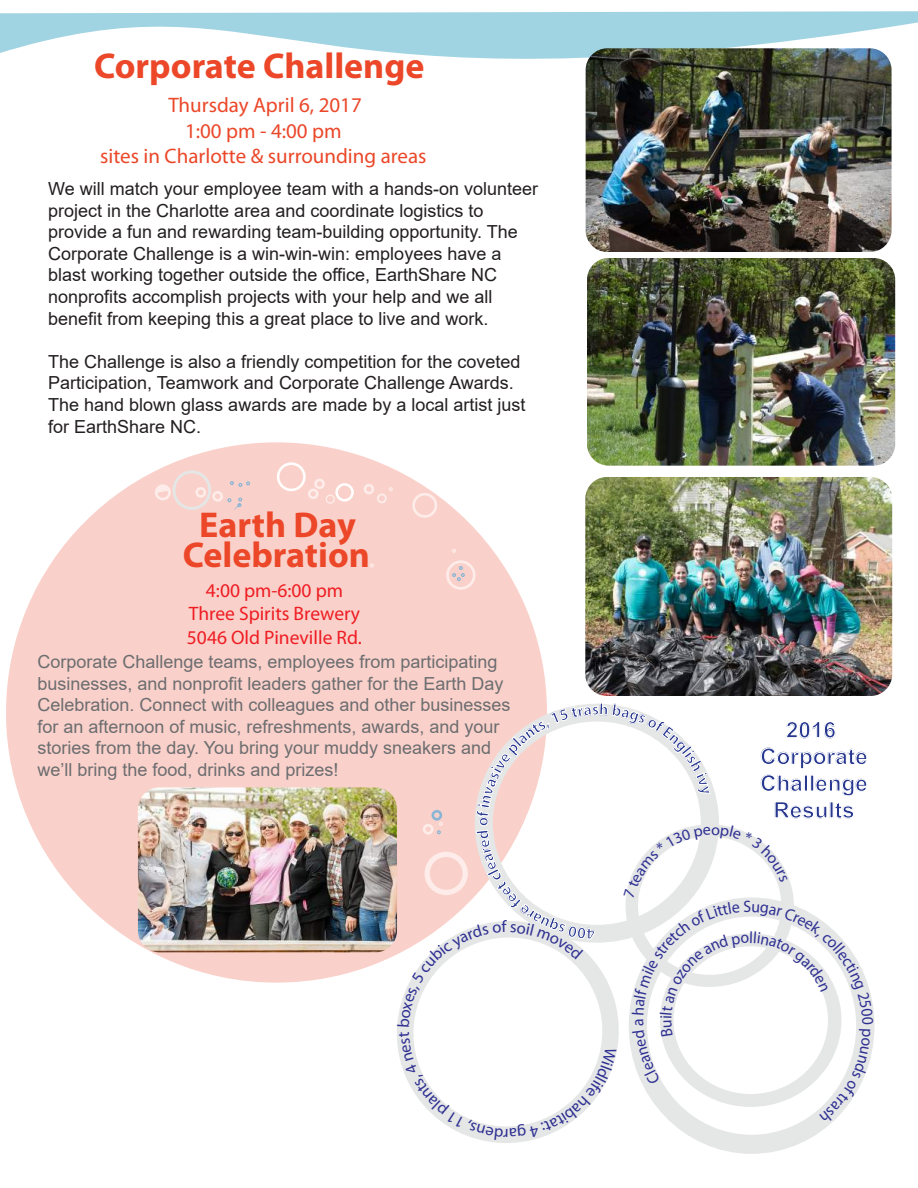
<style>
.page{position:relative;width:918px;height:1188px;background:#fff}
.page>*{position:absolute;margin:0;border:0;box-sizing:border-box;transform-origin:0 0}
.t1{font:700 36px "Myriad Pro";color:#eb4728}
.t2{font:700 22.35px/26.7px "Arial";color:#283890;text-align:center}
.t3{font:21px/25.2px "Myriad Pro";color:#eb4729;text-align:center}
.t4{font:19.5px/23.4px "Myriad Pro";color:#ee1d23;text-align:center}
.t5{font:18px/21.6px "Arial";color:#231f20}
.t6{font:18px/21.6px "Arial";color:#6c6d70}
</style>
<div class="page">
<div style="left:6px;top:442px;width:541px;height:541px;background:#fad1ca;border-radius:50%"></div>
<svg style="left:452px;top:549px;width:4px;height:4px"></svg>
<svg style="left:370px;top:563px;width:4px;height:4px"></svg>
<svg style="left:446px;top:560px;width:30px;height:30px"></svg>
<svg style="left:412px;top:493px;width:25px;height:25px"></svg>
<svg style="left:277px;top:462px;width:77px;height:42px"></svg>
<svg style="left:364px;top:484px;width:29px;height:19px"></svg>
<svg style="left:155px;top:470px;width:95px;height:40px"></svg>
<svg style="left:0;top:11px;width:918px;height:116px"></svg>
<img style="left:586px;top:48px;width:306px;height:204px">
<img style="left:585px;top:477px;width:307px;height:219px">
<img style="left:587px;top:258px;width:308px;height:208px">
<img style="left:138px;top:787px;width:259px;height:165px">
<svg style="left:392px;top:917px;width:138px;height:226px"></svg>
<svg style="left:697px;top:1009px;width:177px;height:145px"></svg>
<svg style="left:397px;top:672px;width:476px;height:468px"></svg>
<h1 class="t1" style="left:94px;top:42px;width:332px">Corporate Challenge</h1>
<p class="t3" style="left:100px;top:92px;width:328px">Thursday April 6, 2017<br>1:00 pm - 4:00 pm<br>sites in Charlotte &amp; surrounding areas</p>
<p class="t5" style="left:48px;top:178px;width:491px">We will match your employee team with a hands-on volunteer project in the Charlotte area and coordinate logistics to provide a fun and rewarding team-building opportunity. The Corporate Challenge is a win-win-win: employees have a blast working together outside the office, EarthShare NC nonprofits accomplish projects with your help and we all benefit from keeping this a great place to live and work.</p>
<p class="t5" style="left:48px;top:351px;width:479px">The Challenge is also a friendly competition for the coveted Participation, Teamwork and Corporate Challenge Awards.<br>The hand blown glass awards are made by a local artist just for EarthShare NC.</p>
<h1 class="t1" style="left:199px;top:501px;width:158px">Earth Day</h1>
<h1 class="t1" style="left:183px;top:531px;width:189px">Celebration</h1>
<p class="t4" style="left:187px;top:578px;width:176px">4:00 pm-6:00 pm<br>Three Spirits Brewery<br>5046 Old Pineville Rd.</p>
<p class="t6" style="left:37px;top:651px;width:475px">Corporate Challenge teams, employees from participating businesses, and nonprofit leaders gather for the Earth Day Celebration. Connect with colleagues and other businesses for an afternoon of music, refreshments, awards, and your stories from the day. You bring your muddy sneakers and we’ll bring the food, drinks and prizes!</p>
<p class="t2" style="left:760px;top:717px;width:109px">2016<br>Corporate<br>Challenge<br>Results</p>
</div>
